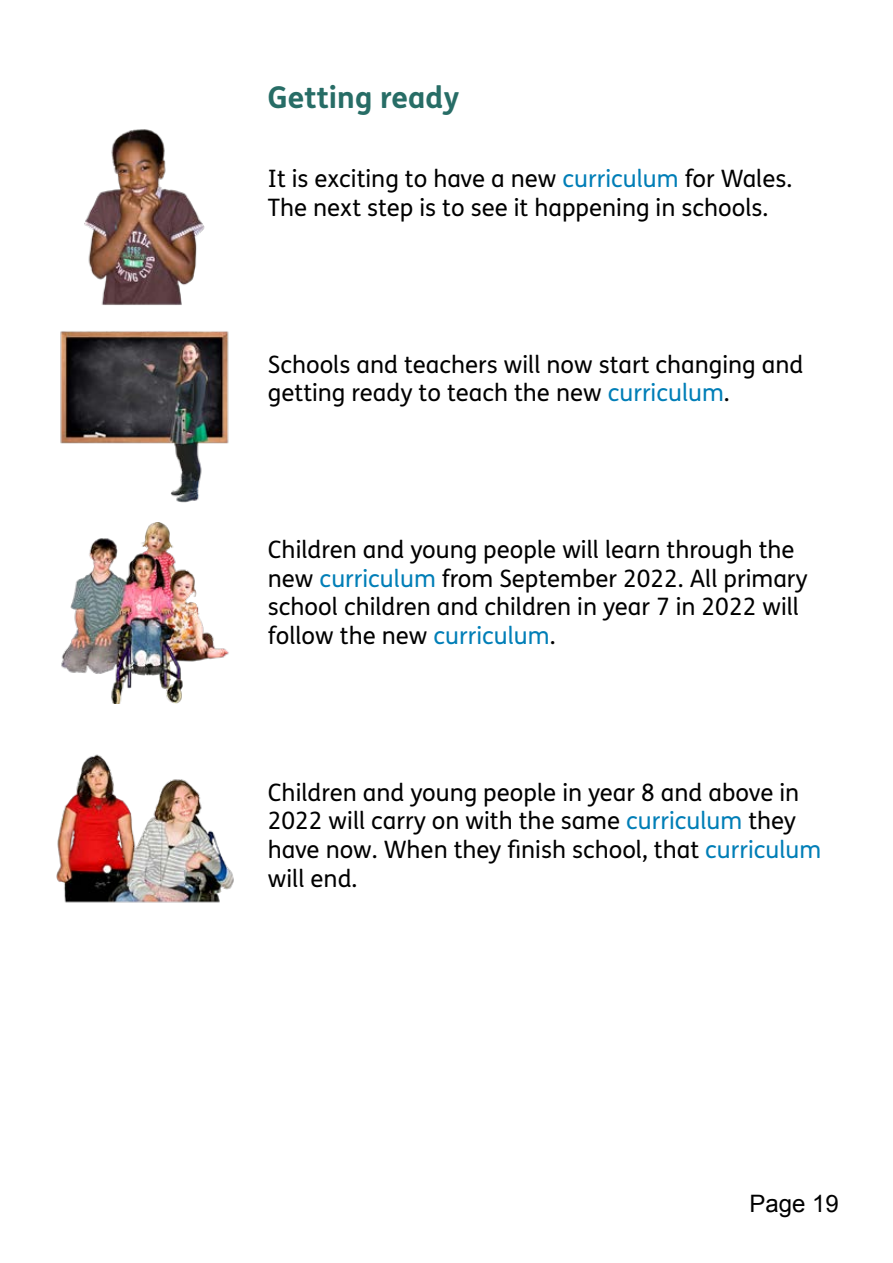
<style>
.page{position:relative;width:893px;height:1263px;background:#fff}
.page>*{position:absolute;margin:0;border:0;box-sizing:border-box;transform-origin:0 0}
.t1{font:700 30px "FS Me Pro";color:#276d66}
.t2{font:24px/28.8px "FS Me Pro";color:#000}
.t3{font:24px "Arial";color:#000}
.s1{color:#007eb7}
</style>
<div class="page">
<img style="left:56px;top:754px;width:178px;height:149px">
<img style="left:84px;top:129px;width:121px;height:176px">
<img style="left:60px;top:331px;width:169px;height:172px">
<img style="left:61px;top:522px;width:168px;height:181px">
<h2 class="t1" style="left:268px;top:74px;width:193px">Getting ready</h2>
<p class="t2" style="left:268px;top:164px;width:526px">It is exciting to have a new <span class="s1">curriculum</span> for Wales.<br>The next step is to see it happening in schools.</p>
<p class="t2" style="left:268px;top:349px;width:537px">Schools and teachers will now start changing and getting ready to teach the new <span class="s1">curriculum</span>.</p>
<p class="t2" style="left:268px;top:534px;width:541px">Children and young people will learn through the new <span class="s1">curriculum</span> from September 2022. All primary school children and children in year 7 in 2022 will follow the new <span class="s1">curriculum</span>.</p>
<p class="t2" style="left:268px;top:777px;width:555px">Children and young people in year 8 and above in 2022 will carry on with the same <span class="s1">curriculum</span> they have now. When they finish school, that <span class="s1">curriculum </span>will end.</p>
<p class="t3" style="left:749px;top:1188px;width:91px">Page 19</p>
</div>
